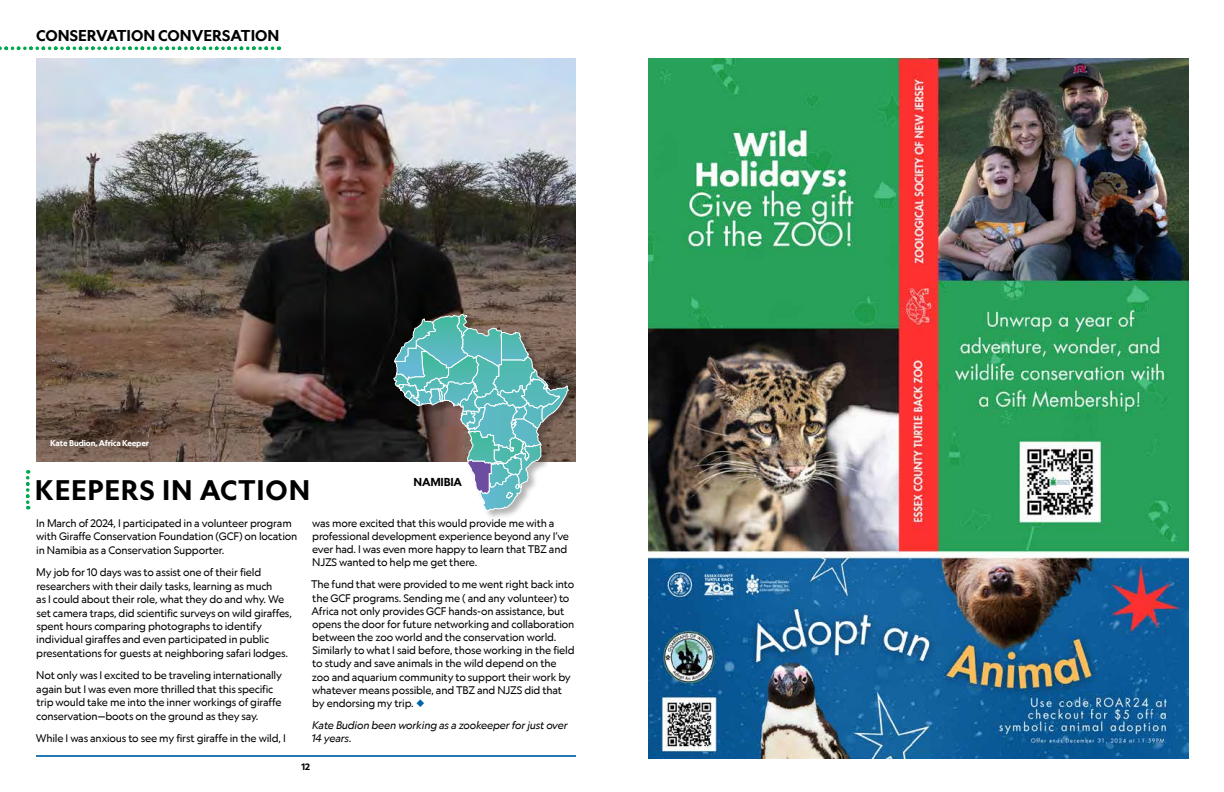
<style>
.page{position:relative;width:1224px;height:792px;background:#fff}
.page>*{position:absolute;margin:0;border:0;box-sizing:border-box;transform-origin:0 0}
.t1{font:700 27px "Geograph Edit";letter-spacing:.03em;color:#000}
.t2{font:700 15px "Geograph Edit";color:#000}
.t3{font:700 11px "Geograph Edit";letter-spacing:-.02em;color:#000}
.t4{font:10.5px/13.2px "Geograph Edit";letter-spacing:-.02em;color:#000}
.t5{font:italic 10.5px/13.2px "Geograph Edit";letter-spacing:-.02em;color:#000}
.t6{font:700 9px "Geograph Edit";color:#000}
.t7{font:700 8px "Geograph Edit";letter-spacing:-.02em;color:#fff}
.s1{font-style:normal}
</style>
<div class="page">
<hr style="left:36px;top:755px;width:540px;height:2px;background:#0063a7">
<img style="left:648px;top:58px;width:540px;height:700px">
<img style="left:36px;top:58px;width:540px;height:404px">
<div style="left:393px;top:314px;width:185px;height:206px;background:#000;opacity:.3"></div>
<svg style="left:393px;top:312px;width:176px;height:201px"></svg>
<svg style="left:26px;top:470px;width:4px;height:39px"></svg>
<svg style="left:0;top:46px;width:279px;height:4px"></svg>
<h2 class="t2" style="left:36px;top:26px;width:245px">CONSERVATION CONVERSATION</h2>
<p class="t7" style="left:50px;top:438px;width:100px">Kate Budion, Africa Keeper</p>
<h1 class="t1" style="left:35px;top:472px;width:277px">KEEPERS IN ACTION</h1>
<p class="t3" style="left:414px;top:474px;width:50px">NAMIBIA</p>
<p class="t4" style="left:36px;top:516px;width:263px;line-height:13.5px">In March of 2024, I participated in a volunteer program with Giraffe Conservation Foundation (GCF) on location in Namibia as a Conservation Supporter.</p>
<p class="t4" style="left:36px;top:565px;width:257px;line-height:13.5px">My job for 10 days was to assist one of their field researchers with their daily tasks, learning as much<br>as I could about their role, what they do and why. We set camera traps, did scientific surveys on wild giraffes, spent hours comparing photographs to identify individual giraffes and even participated in public presentations for guests at neighboring safari lodges.</p>
<p class="t4" style="left:36px;top:669px;width:247px;line-height:13.5px">Not only was I excited to be traveling internationally again but I was even more thrilled that this specific trip would take me into the inner workings of giraffe conservation—boots on the ground as they say.</p>
<p class="t4" style="left:36px;top:732px;width:251px">While I was anxious to see my first giraffe in the wild, I</p>
<p class="t4" style="left:312px;top:516px;width:258px">was more excited that this would provide me with a professional development experience beyond any I’ve ever had. I was even more happy to learn that TBZ and NJZS wanted to help me get there.</p>
<p class="t4" style="left:311px;top:578px;width:265px">The fund that were provided to me went right back into the GCF programs. Sending me ( and any volunteer) to Africa not only provides GCF hands-on assistance, but opens the door for future networking and collaboration between the zoo world and the conservation world.<br>Similarly to what I said before, those working in the field to study and save animals in the wild depend on the zoo and aquarium community to support their work by whatever means possible, and TBZ and NJZS did that by endorsing my trip.</p>
<p class="t5" style="left:312px;top:719px;width:258px">Kate Budion been working as a zookeeper for just over<br>14 years<span class="s1">.</span></p>
<p class="t6" style="left:302px;top:761px;width:10px">12</p>
</div>
